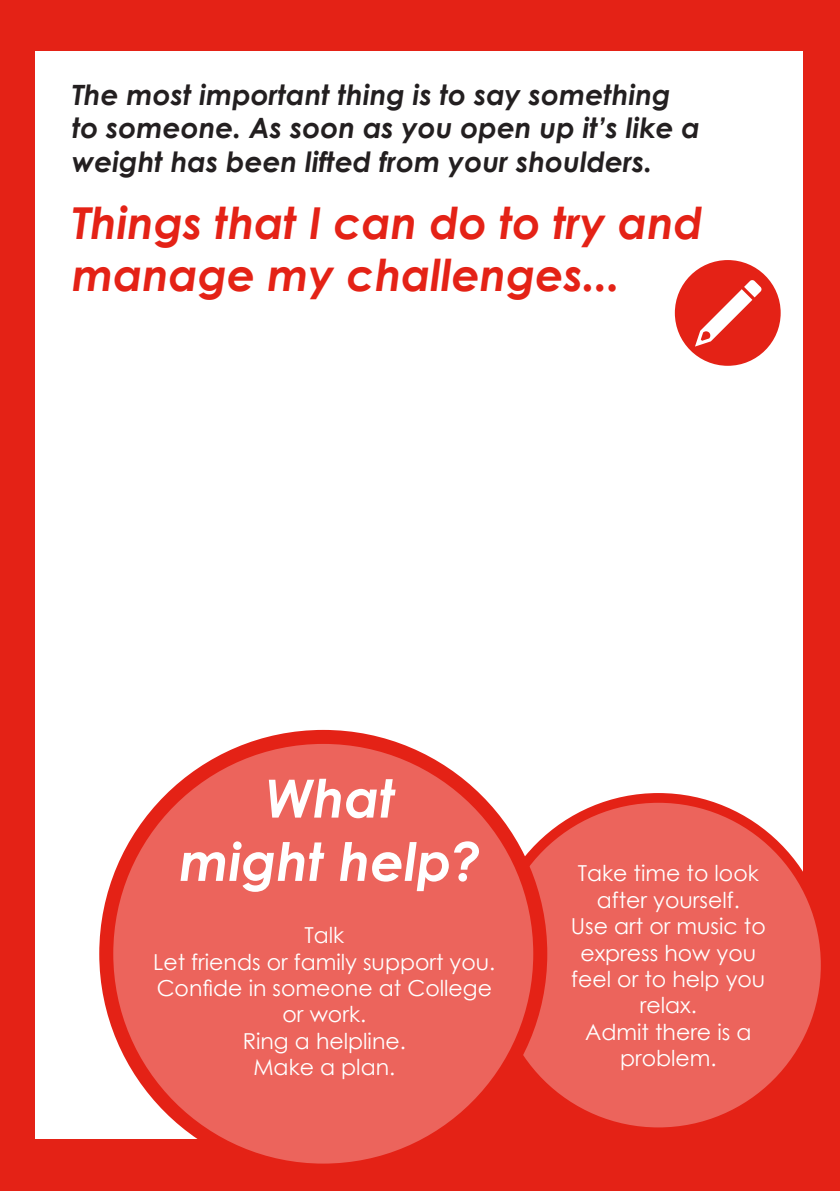
<style>
.page{position:relative;width:840px;height:1191px;background:#fff}
.page>*{position:absolute;margin:0;border:0;box-sizing:border-box;transform-origin:0 0}
.t1{font:italic 700 52.8px "Century Gothic";color:#fff}
.t2{font:italic 700 44px/52.8px "Century Gothic";color:#e42216}
.t3{font:italic 700 28px/33.6px "Century Gothic";color:#231f20}
.t4{font:22px/26.4px "Century Gothic";color:#fff;text-align:center}
</style>
<div class="page">
<div style="left:0;top:0;width:839px;height:1191px;background:#e42216"></div>
<div style="left:36px;top:52px;width:766px;height:1087px;background:#fff"></div>
<div style="left:674px;top:260px;width:106px;height:106px;background:#e42216;border-radius:50%"></div>
<svg style="left:695px;top:280px;width:66px;height:66px"></svg>
<div style="left:437px;top:1030px;width:213px;height:136px;background:#e42216"></div>
<div style="left:627px;top:1046px;width:183px;height:136px;background:#e42216"></div>
<div style="left:491px;top:798px;width:334px;height:334px;background:#ec645c;border-radius:50%"></div>
<div style="left:486px;top:793px;width:344px;height:344px;border:10px solid #e42216;border-radius:50%"></div>
<div style="left:106px;top:737px;width:434px;height:433px;background:#ec645c;border-radius:50%"></div>
<div style="left:99px;top:730px;width:448px;height:447px;border:14px solid #e42216;border-radius:50%"></div>
<p class="t3" style="left:72px;top:76px;width:629px">The most important thing is to say something to someone. As soon as you open up it’s like a weight has been lifted from your shoulders.</p>
<p class="t2" style="left:72px;top:194px;width:632px">Things that I can do to try and manage my challenges...</p>
<p class="t1" style="left:265px;top:758px;width:131px">What</p>
<p class="t1" style="left:179px;top:821px;width:303px">might help?</p>
<p class="t4" style="left:304px;top:921px;width:41px">Talk</p>
<p class="t4" style="left:153px;top:948px;width:343px">Let friends or family support you.</p>
<p class="t4" style="left:156px;top:974px;width:336px">Confide in someone at College or work.</p>
<p class="t4" style="left:243px;top:1027px;width:164px">Ring a helpline.</p>
<p class="t4" style="left:253px;top:1053px;width:143px">Make a plan.</p>
<p class="t4" style="left:577px;top:860px;width:182px">Take time to look after yourself.</p>
<p class="t4" style="left:570px;top:912px;width:196px">Use art or music to express how you feel or to help you relax.</p>
<p class="t4" style="left:584px;top:1018px;width:168px">Admit there is a problem.</p>
</div>
